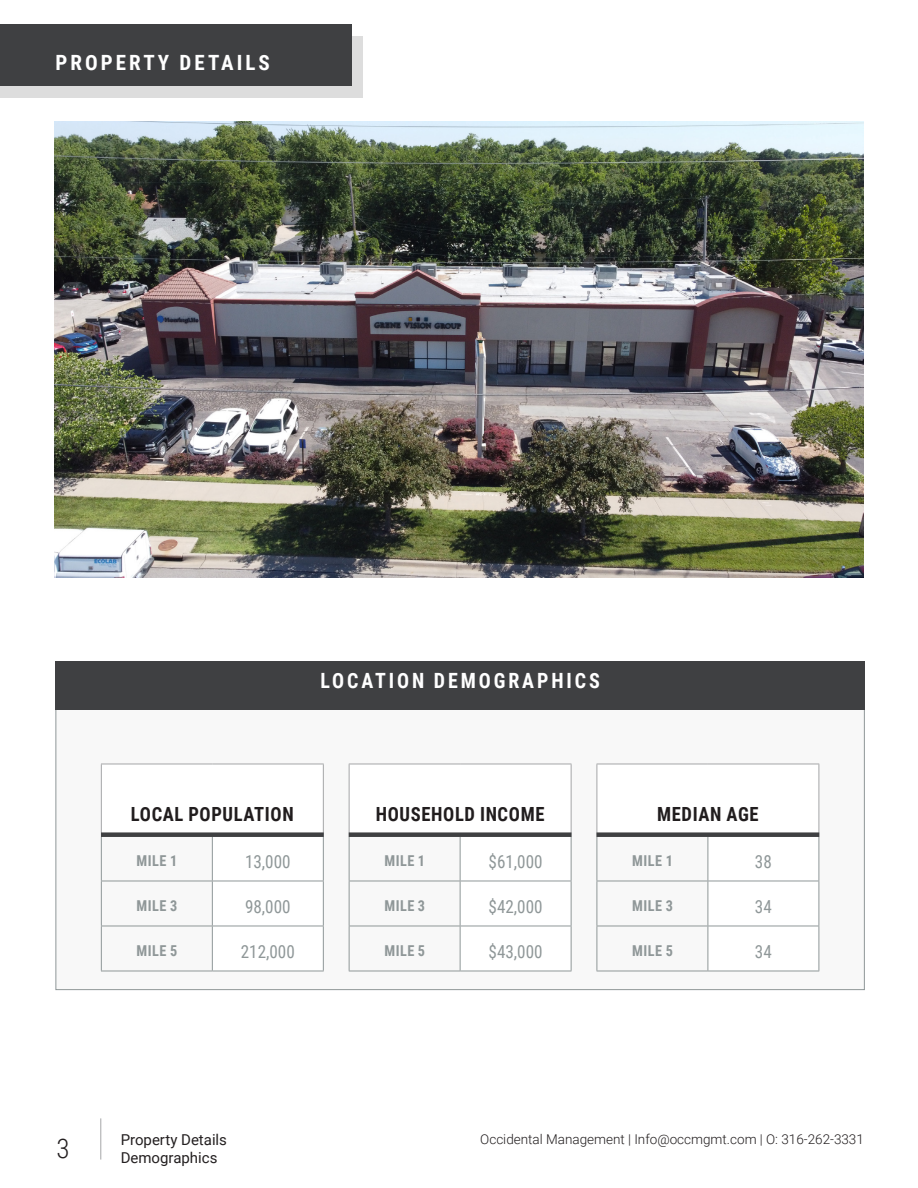
<style>
.page{position:relative;width:918px;height:1188px;background:#fff}
.page>*{position:absolute;margin:0;border:0;box-sizing:border-box;transform-origin:0 0}
.t1{font:300 27px "Roboto Condensed";color:#231f20}
.t2{font:700 21px "Roboto Condensed";letter-spacing:.145em;color:#fff;scale:.95 1}
.t3{font:700 21px "Roboto Condensed";letter-spacing:.145em;color:#fff}
.t4{font:700 19.5px "Roboto Condensed";letter-spacing:.035em;color:#211d1e;scale:.95 1}
.Number{font:18px "Roboto Condensed";color:#8f9798;scale:.95 1}
.Mile{font:700 15px "Roboto Condensed";letter-spacing:.035em;color:#8f9798;scale:.95 1}
.t5{font:15px "Roboto";color:#231f20}
.t6{font:300 13.5px "Roboto";color:#211d1e}
</style>
<div class="page">
<hr style="left:101px;top:1118px;width:1px;height:42px;background:#a5a6a8">
<div style="left:0;top:36px;width:363px;height:62px;background:#ddd"></div>
<div style="left:0;top:24px;width:351px;height:62px;background:#3f4042"></div>
<div style="left:56px;top:666px;width:809px;height:324px;background:#f8f8f8;border:1px solid #8f9798"></div>
<svg style="left:213px;top:837px;width:110px;height:134px"></svg>
<svg style="left:102px;top:837px;width:110px;height:134px"></svg>
<hr style="left:101px;top:836px;width:1px;height:45px;background:#8f9798">
<hr style="left:212px;top:836px;width:1px;height:45px;background:#8f9798">
<hr style="left:323px;top:836px;width:1px;height:45px;background:#8f9798">
<hr style="left:101px;top:881px;width:111px;height:1px;background:#8f9798">
<hr style="left:101px;top:881px;width:1px;height:45px;background:#8f9798">
<hr style="left:212px;top:881px;width:112px;height:1px;background:#8f9798">
<hr style="left:212px;top:881px;width:1px;height:45px;background:#8f9798">
<hr style="left:323px;top:881px;width:1px;height:45px;background:#8f9798">
<hr style="left:101px;top:926px;width:111px;height:1px;background:#8f9798">
<hr style="left:101px;top:926px;width:1px;height:45px;background:#8f9798">
<hr style="left:212px;top:926px;width:112px;height:1px;background:#8f9798">
<hr style="left:212px;top:926px;width:1px;height:45px;background:#8f9798">
<hr style="left:323px;top:926px;width:1px;height:45px;background:#8f9798">
<hr style="left:101px;top:971px;width:111px;height:1px;background:#8f9798">
<hr style="left:212px;top:971px;width:112px;height:1px;background:#8f9798">
<hr style="left:101px;top:764px;width:111px;height:1px;background:#a5a6a8">
<hr style="left:101px;top:764px;width:1px;height:72px;background:#a5a6a8">
<hr style="left:212px;top:764px;width:112px;height:1px;background:#a5a6a8">
<hr style="left:323px;top:764px;width:1px;height:72px;background:#a5a6a8">
<svg style="left:461px;top:765px;width:110px;height:206px"></svg>
<svg style="left:350px;top:837px;width:110px;height:134px"></svg>
<hr style="left:349px;top:836px;width:1px;height:45px;background:#8f9798">
<hr style="left:460px;top:836px;width:1px;height:45px;background:#8f9798">
<hr style="left:571px;top:836px;width:1px;height:45px;background:#8f9798">
<hr style="left:349px;top:881px;width:111px;height:1px;background:#8f9798">
<hr style="left:349px;top:881px;width:1px;height:45px;background:#8f9798">
<hr style="left:460px;top:881px;width:112px;height:1px;background:#8f9798">
<hr style="left:460px;top:881px;width:1px;height:45px;background:#8f9798">
<hr style="left:571px;top:881px;width:1px;height:45px;background:#8f9798">
<hr style="left:349px;top:926px;width:111px;height:1px;background:#8f9798">
<hr style="left:349px;top:926px;width:1px;height:45px;background:#8f9798">
<hr style="left:460px;top:926px;width:112px;height:1px;background:#8f9798">
<hr style="left:460px;top:926px;width:1px;height:45px;background:#8f9798">
<hr style="left:571px;top:926px;width:1px;height:45px;background:#8f9798">
<hr style="left:349px;top:971px;width:111px;height:1px;background:#8f9798">
<hr style="left:460px;top:971px;width:112px;height:1px;background:#8f9798">
<hr style="left:349px;top:764px;width:111px;height:1px;background:#a5a6a8">
<hr style="left:349px;top:764px;width:1px;height:72px;background:#a5a6a8">
<hr style="left:460px;top:764px;width:112px;height:1px;background:#a5a6a8">
<hr style="left:571px;top:764px;width:1px;height:72px;background:#a5a6a8">
<svg style="left:709px;top:765px;width:110px;height:206px"></svg>
<svg style="left:598px;top:837px;width:110px;height:134px"></svg>
<hr style="left:597px;top:836px;width:1px;height:45px;background:#8f9798">
<hr style="left:708px;top:836px;width:1px;height:45px;background:#8f9798">
<hr style="left:819px;top:836px;width:1px;height:45px;background:#8f9798">
<hr style="left:597px;top:881px;width:111px;height:1px;background:#8f9798">
<hr style="left:597px;top:881px;width:1px;height:45px;background:#8f9798">
<hr style="left:708px;top:881px;width:111px;height:1px;background:#8f9798">
<hr style="left:708px;top:881px;width:1px;height:45px;background:#8f9798">
<hr style="left:819px;top:881px;width:1px;height:45px;background:#8f9798">
<hr style="left:597px;top:926px;width:111px;height:1px;background:#8f9798">
<hr style="left:597px;top:926px;width:1px;height:45px;background:#8f9798">
<hr style="left:708px;top:926px;width:111px;height:1px;background:#8f9798">
<hr style="left:708px;top:926px;width:1px;height:45px;background:#8f9798">
<hr style="left:819px;top:926px;width:1px;height:45px;background:#8f9798">
<hr style="left:597px;top:971px;width:111px;height:1px;background:#8f9798">
<hr style="left:708px;top:971px;width:111px;height:1px;background:#8f9798">
<hr style="left:597px;top:764px;width:111px;height:1px;background:#a5a6a8">
<hr style="left:597px;top:764px;width:1px;height:72px;background:#a5a6a8">
<hr style="left:708px;top:764px;width:111px;height:1px;background:#a5a6a8">
<hr style="left:819px;top:764px;width:1px;height:72px;background:#a5a6a8">
<div style="left:101px;top:832px;width:223px;height:5px;background:#3f4042"></div>
<div style="left:56px;top:661px;width:809px;height:48px;background:#3f4042"></div>
<div style="left:349px;top:832px;width:223px;height:5px;background:#3f4042"></div>
<div style="left:597px;top:832px;width:222px;height:5px;background:#3f4042"></div>
<img style="left:54px;top:122px;width:810px;height:455px">
<p class="t3" style="left:55px;top:47px;width:216px">PROPERTY DETAILS</p>
<p class="t2" style="left:320px;top:666px;width:296px">LOCATION DEMOGRAPHICS</p>
<p class="t4" style="left:131px;top:800px;width:173px">LOCAL POPULATION</p>
<p class="Mile" style="left:137px;top:851px;width:44px">MILE 1</p>
<p class="Number" style="left:245px;top:849px;width:49px">13,000</p>
<p class="Mile" style="left:137px;top:896px;width:44px">MILE 3</p>
<p class="Number" style="left:245px;top:894px;width:49px">98,000</p>
<p class="Mile" style="left:137px;top:941px;width:44px">MILE 5</p>
<p class="Number" style="left:241px;top:939px;width:58px">212,000</p>
<p class="t4" style="left:376px;top:800px;width:179px">HOUSEHOLD INCOME</p>
<p class="Mile" style="left:384px;top:851px;width:44px">MILE 1</p>
<p class="Number" style="left:489px;top:849px;width:58px">$61,000</p>
<p class="Mile" style="left:384px;top:896px;width:44px">MILE 3</p>
<p class="Number" style="left:489px;top:894px;width:58px">$42,000</p>
<p class="Mile" style="left:384px;top:941px;width:44px">MILE 5</p>
<p class="Number" style="left:489px;top:939px;width:58px">$43,000</p>
<p class="t4" style="left:657px;top:800px;width:108px">MEDIAN AGE</p>
<p class="Mile" style="left:632px;top:851px;width:44px">MILE 1</p>
<p class="Number" style="left:755px;top:849px;width:19px">38</p>
<p class="Mile" style="left:632px;top:896px;width:44px">MILE 3</p>
<p class="Number" style="left:755px;top:894px;width:19px">34</p>
<p class="Mile" style="left:632px;top:941px;width:44px">MILE 5</p>
<p class="Number" style="left:755px;top:939px;width:19px">34</p>
<h1 class="t1" style="left:56px;top:1130px;width:15px">3</h1>
<p class="t5" style="left:121px;top:1129px;width:108px">Property Details</p>
<p class="t5" style="left:121px;top:1147px;width:98px">Demographics</p>
<p class="t6" style="left:480px;top:1130px;width:385px">Occidental Management | Info@occmgmt.com | O: 316-262-3331</p>
</div>
